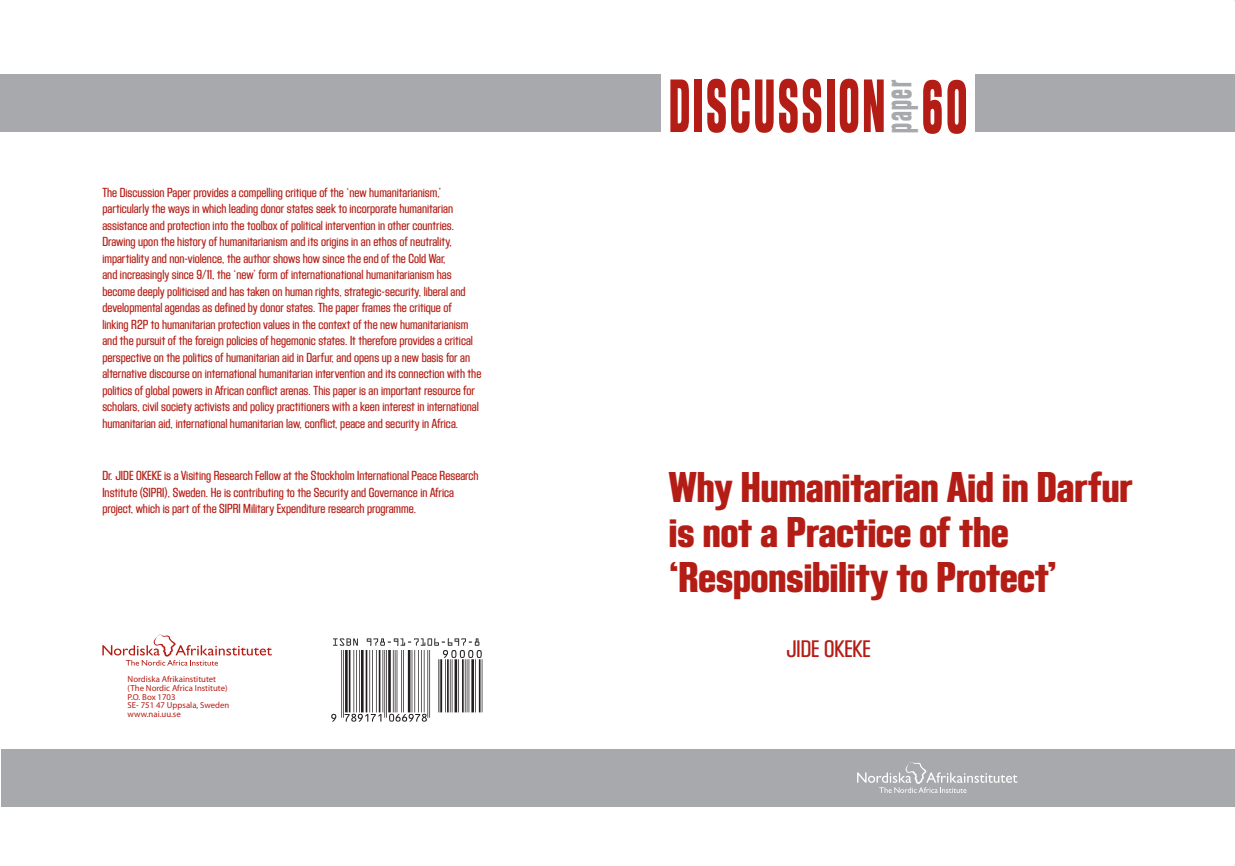
<style>
.page{position:relative;width:1235px;height:866px;background:#fff}
.page>*{position:absolute;margin:0;border:0;box-sizing:border-box;transform-origin:0 0}
.t1{font:78.75px "Block Gothic Ex Bold Cond";letter-spacing:.06em;color:#b41d15;scale:.66 1}
.t2{font:45px/45px "Block Gothic Ex Bold Cond";color:#b41d15;scale:1.1 1}
.t3{font:41.25px "Block Gothic Ex Bold Cond";letter-spacing:.06em;color:#a8a9ad;scale:.66 1}
.t4{font:25px "Block Gothic Med Cond";color:#b41d15}
.t5{font:13.75px/16.5px "Block Gothic Med Cond";color:#b41d15}
.t6{font:8.75px/8.8px "Myriad Pro";color:#b41d15}
</style>
<div class="page">
<svg style="left:331px;top:638px;width:151px;height:84px"></svg>
<svg style="left:102px;top:635px;width:170px;height:31px"></svg>
<div style="left:0;top:74px;width:660px;height:58px;background:#a8a9ad"></div>
<div style="left:2px;top:749px;width:1232px;height:57px;background:#a8a9ad"></div>
<svg style="left:857px;top:762px;width:160px;height:31px"></svg>
<div style="left:975px;top:74px;width:259px;height:58px;background:#a8a9ad"></div>
<p class="t5" style="left:102px;top:185px;width:380px">The Discussion Paper provides a compelling critique of the ‘new humanitarianism,’ particularly the ways in which leading donor states seek to incorporate humanitarian assistance and protection into the toolbox of political intervention in other countries.<br>Drawing upon the history of humanitarianism and its origins in an ethos of neutrality, impartiality and non-violence, the author shows how since the end of the Cold War,<br>and increasingly since 9/11, the ‘new’ form of internationational humanitarianism has become deeply politicised and has taken on human rights, strategic-security, liberal and developmental agendas as defined by donor states. The paper frames the critique of linking R2P to humanitarian protection values in the context of the new humanitarianism and the pursuit of the foreign policies of hegemonic states. It therefore provides a critical perspective on the politics of humanitarian aid in Darfur, and opens up a new basis for an alternative discourse on international humanitarian intervention and its connection with the politics of global powers in African conflict arenas. This paper is an important resource for scholars, civil society activists and policy practitioners with a keen interest in international humanitarian aid, international humanitarian law, conflict, peace and security in Africa.</p>
<p class="t5" style="left:102px;top:468px;width:378px">Dr. JIDE OKEKE is a Visiting Research Fellow at the Stockholm International Peace Research<br>Institute (SIPRI), Sweden. He is contributing to the Security and Governance in Africa project, which is part of the SIPRI Military Expenditure research programme.</p>
<p class="t6" style="left:128px;top:675px;width:103px">Nordiska Afrikainstitutet (The Nordic Africa Institute)<br>P.O. Box 1703<br>SE- 751 47 Uppsala, Sweden www.nai.uu.se</p>
<h1 class="t1" style="left:669px;top:64px;width:329px">discussion</h1>
<h3 class="t3" style="left:876px;top:133px;width:82px;rotate:-90deg">paper</h3>
<h1 class="t1" style="left:921px;top:65px;width:71px">60</h1>
<h2 class="t2" style="left:669px;top:466px;width:423px">Why Humanitarian Aid in Darfur is not a Practice of the ‘Responsibility to Protect’</h2>
<h3 class="t4" style="left:786px;top:636px;width:86px">JIDE OKEKE</h3>
</div>
